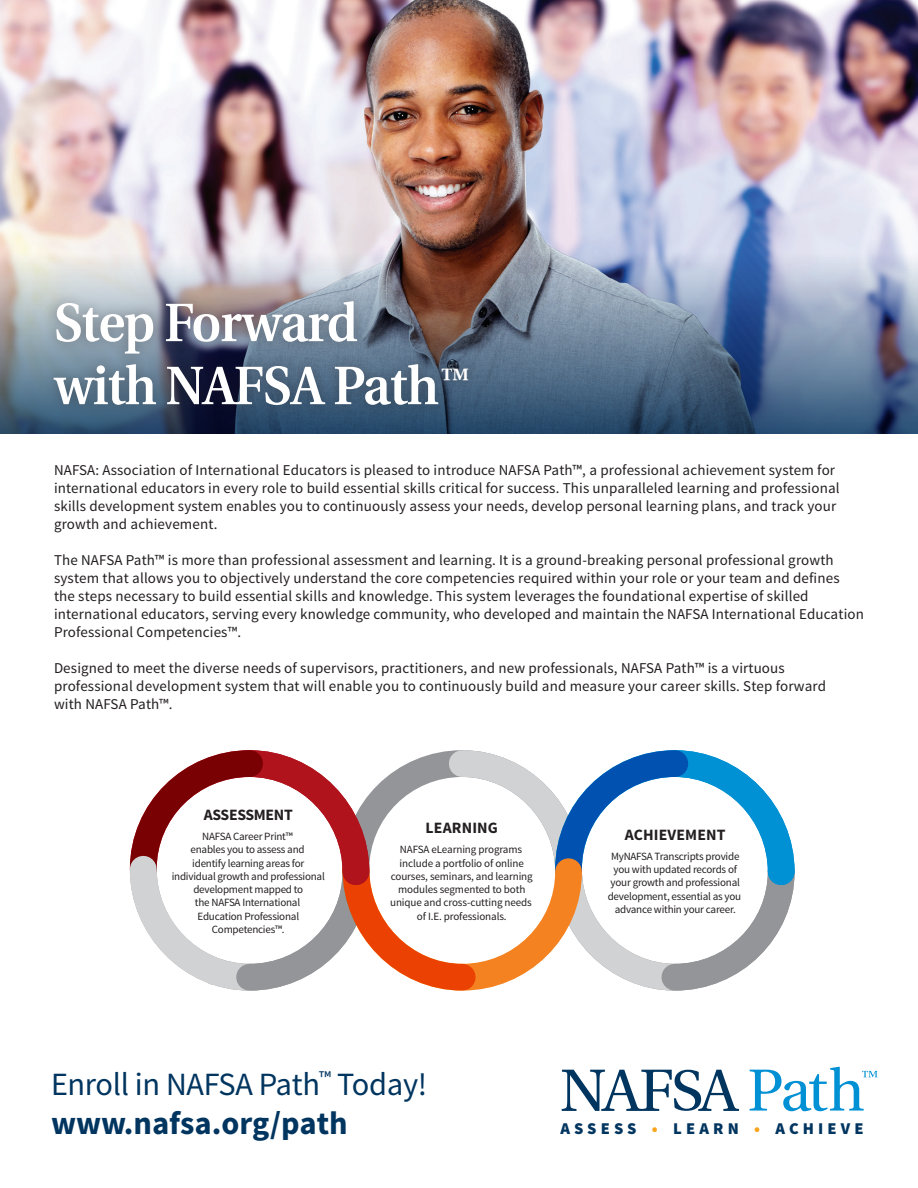
<style>
.page{position:relative;width:918px;height:1188px;background:#fff}
.page>*{position:absolute;margin:0;border:0;box-sizing:border-box;transform-origin:0 0}
.t1{font:600 54px/63px "Utopia";letter-spacing:-.02em;color:#fff;scale:.95 1}
.t2{font:32.4px/38.8px "Source Sans Pro";letter-spacing:-.01em;color:#003560}
.t3{font:900 16.5px "Source Sans Pro";letter-spacing:.25em;color:#003560}
.t4{font:700 15.75px "Source Sans Pro";letter-spacing:.01em;color:#231f20}
.t5{font:700 15.75px "Source Sans Pro";letter-spacing:-.02em;color:#231f20}
.t6{font:15px/18px "Source Sans Pro";letter-spacing:.01em;color:#231f20}
.t7{font:11.1px/13.2px "Source Sans Pro";letter-spacing:-.02em;color:#231f20;text-align:center}
.s1{font-weight:700}
.s2{color:#f9a31b}
</style>
<div class="page">
<img style="left:0;top:0;width:918px;height:254px">
<img style="left:0;top:254px;width:918px;height:180px">
<svg style="left:129px;top:750px;width:666px;height:241px"></svg>
<div style="left:42px;top:289px;width:438px;height:128px;background:#231f20;opacity:.4"></div>
<svg style="left:562px;top:1070px;width:177px;height:41px"></svg>
<svg style="left:750px;top:1067px;width:128px;height:44px"></svg>
<h1 class="t1" style="left:54px;top:292px;width:440px">Step Forward with NAFSA Path<sup>™</sup></h1>
<p class="t6" style="left:54px;top:461px;width:787px">NAFSA: Association of International Educators is pleased to introduce NAFSA Path™, a professional achievement system for international educators in every role to build essential skills critical for success. This unparalleled learning and professional skills development system enables you to continuously assess your needs, develop personal learning plans, and track your growth and achievement.</p>
<p class="t6" style="left:54px;top:551px;width:812px">The NAFSA Path™ is more than professional assessment and learning. It is a ground-breaking personal professional growth system that allows you to objectively understand the core competencies required within your role or your team and defines the steps necessary to build essential skills and knowledge. This system leverages the foundational expertise of skilled international educators, serving every knowledge community, who developed and maintain the NAFSA International Education Professional Competencies™.</p>
<p class="t6" style="left:54px;top:659px;width:774px">Designed to meet the diverse needs of supervisors, practitioners, and new professionals, NAFSA Path™ is a virtuous professional development system that will enable you to continuously build and measure your career skills. Step forward with NAFSA Path™.</p>
<p class="t5" style="left:204px;top:804px;width:91px">ASSESSMENT</p>
<p class="t7" style="left:172px;top:830px;width:155px">NAFSA Career Print™<br>enables you to assess and<br>identify learning areas for individual growth and professional development mapped to<br>the NAFSA International<br>Education Professional<br>Competencies™.</p>
<p class="t4" style="left:426px;top:818px;width:74px">LEARNING</p>
<p class="t7" style="left:390px;top:843px;width:144px">NAFSA eLearning programs include a portfolio of online courses, seminars, and learning modules segmented to both unique and cross-cutting needs of I.E. professionals.</p>
<p class="t4" style="left:625px;top:824px;width:102px">ACHIEVEMENT</p>
<p class="t7" style="left:608px;top:850px;width:135px">MyNAFSA Transcripts provide you with updated records of your growth and professional development, essential as you advance within your career.</p>
<h2 class="t2" style="left:51px;top:1066px;width:378px">Enroll in NAFSA Path<sup>™</sup> Today! <span class="s1">www.nafsa.org/path</span></h2>
<p class="t3" style="left:560px;top:1117px;width:305px">ASSESS <span class="s2">•</span> LEARN <span class="s2">•</span> ACHIEVE</p>
</div>
